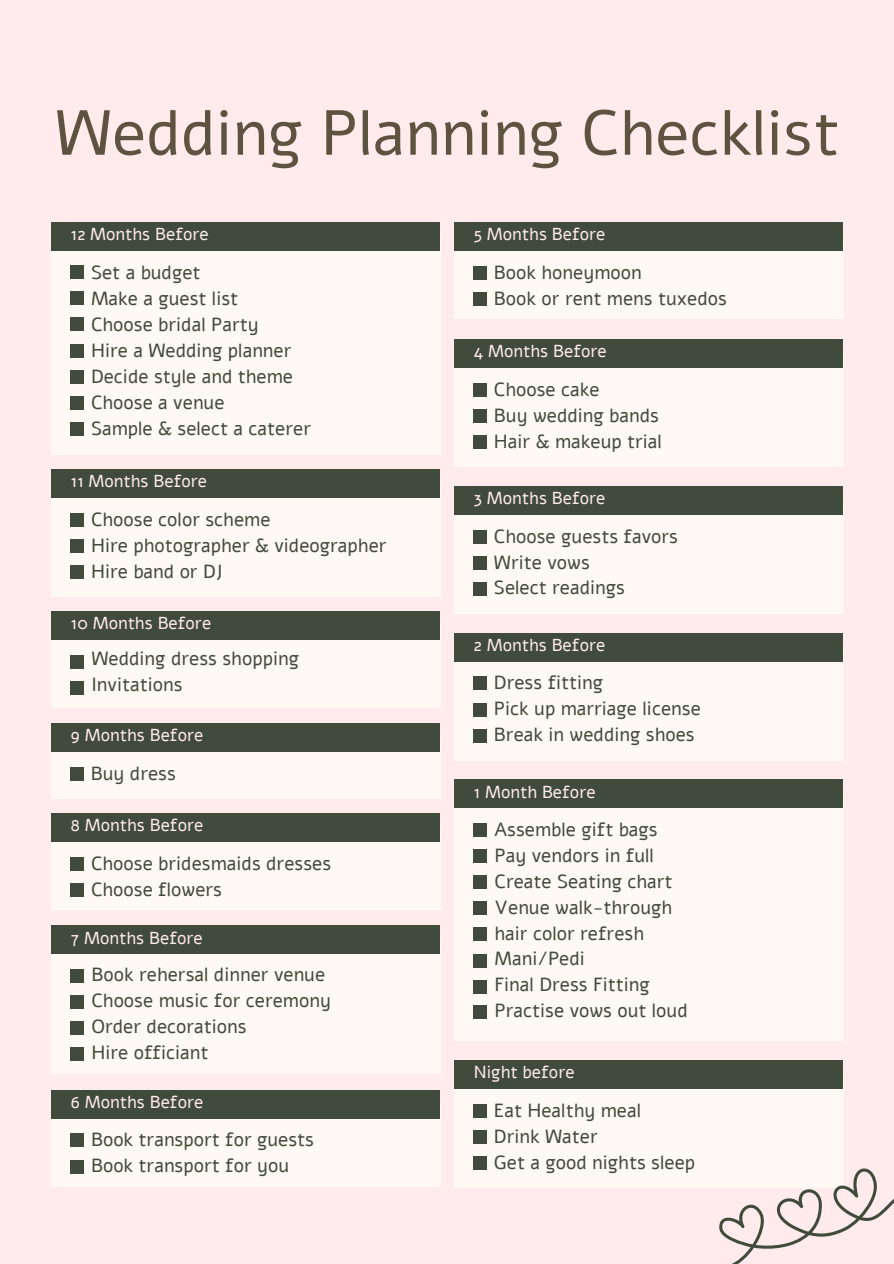
<style>
.page{position:relative;width:894px;height:1264px;background:#fff}
.page>*{position:absolute;margin:0;border:0;box-sizing:border-box;transform-origin:0 0}
.t1{font:63.3px "Alef";color:#5d5340}
.t2{font:18.9px/26px "Alef";color:#414b3b}
.t3{font:17.25px "Alef";color:#ffebeb}
</style>
<div class="page">
<div style="left:0;top:0;width:893px;height:1263px;background:#ffebeb"></div>
<div style="left:51px;top:827px;width:389px;height:83px;background:#fff9f3"></div>
<div style="left:51px;top:813px;width:388px;height:28px;background:#414b3b"></div>
<div style="left:71px;top:857px;width:13px;height:13px;background:#414b3b"></div>
<div style="left:71px;top:883px;width:13px;height:13px;background:#414b3b"></div>
<div style="left:51px;top:483px;width:389px;height:113px;background:#fff9f3"></div>
<div style="left:51px;top:469px;width:388px;height:28px;background:#414b3b"></div>
<div style="left:71px;top:513px;width:13px;height:13px;background:#414b3b"></div>
<div style="left:71px;top:539px;width:13px;height:13px;background:#414b3b"></div>
<div style="left:71px;top:565px;width:13px;height:13px;background:#414b3b"></div>
<div style="left:51px;top:625px;width:389px;height:82px;background:#fff9f3"></div>
<div style="left:51px;top:611px;width:388px;height:28px;background:#414b3b"></div>
<div style="left:71px;top:655px;width:13px;height:13px;background:#414b3b"></div>
<div style="left:71px;top:681px;width:13px;height:13px;background:#414b3b"></div>
<div style="left:51px;top:737px;width:389px;height:61px;background:#fff9f3"></div>
<div style="left:51px;top:723px;width:388px;height:29px;background:#414b3b"></div>
<div style="left:71px;top:767px;width:13px;height:13px;background:#414b3b"></div>
<div style="left:51px;top:236px;width:389px;height:218px;background:#fff9f3"></div>
<div style="left:51px;top:222px;width:388px;height:28px;background:#414b3b"></div>
<div style="left:71px;top:266px;width:13px;height:13px;background:#414b3b"></div>
<div style="left:71px;top:292px;width:13px;height:13px;background:#414b3b"></div>
<div style="left:71px;top:318px;width:13px;height:13px;background:#414b3b"></div>
<div style="left:71px;top:344px;width:13px;height:13px;background:#414b3b"></div>
<div style="left:71px;top:370px;width:13px;height:13px;background:#414b3b"></div>
<div style="left:71px;top:396px;width:13px;height:13px;background:#414b3b"></div>
<div style="left:71px;top:422px;width:13px;height:13px;background:#414b3b"></div>
<div style="left:51px;top:939px;width:389px;height:134px;background:#fff9f3"></div>
<div style="left:51px;top:925px;width:388px;height:29px;background:#414b3b"></div>
<div style="left:71px;top:969px;width:13px;height:13px;background:#414b3b"></div>
<div style="left:71px;top:995px;width:13px;height:13px;background:#414b3b"></div>
<div style="left:71px;top:1021px;width:13px;height:13px;background:#414b3b"></div>
<div style="left:71px;top:1047px;width:13px;height:13px;background:#414b3b"></div>
<div style="left:51px;top:1104px;width:389px;height:82px;background:#fff9f3"></div>
<div style="left:51px;top:1089px;width:388px;height:29px;background:#414b3b"></div>
<div style="left:71px;top:1133px;width:13px;height:13px;background:#414b3b"></div>
<div style="left:71px;top:1160px;width:13px;height:13px;background:#414b3b"></div>
<div style="left:454px;top:236px;width:389px;height:83px;background:#fff9f3"></div>
<div style="left:454px;top:222px;width:387px;height:28px;background:#414b3b"></div>
<div style="left:473px;top:266px;width:13px;height:13px;background:#414b3b"></div>
<div style="left:473px;top:292px;width:13px;height:13px;background:#414b3b"></div>
<div style="left:454px;top:353px;width:389px;height:113px;background:#fff9f3"></div>
<div style="left:454px;top:339px;width:387px;height:29px;background:#414b3b"></div>
<div style="left:473px;top:383px;width:13px;height:13px;background:#414b3b"></div>
<div style="left:473px;top:409px;width:13px;height:13px;background:#414b3b"></div>
<div style="left:473px;top:435px;width:13px;height:13px;background:#414b3b"></div>
<div style="left:454px;top:500px;width:389px;height:113px;background:#fff9f3"></div>
<div style="left:454px;top:486px;width:387px;height:28px;background:#414b3b"></div>
<div style="left:473px;top:530px;width:13px;height:13px;background:#414b3b"></div>
<div style="left:473px;top:556px;width:13px;height:13px;background:#414b3b"></div>
<div style="left:473px;top:582px;width:13px;height:13px;background:#414b3b"></div>
<div style="left:454px;top:647px;width:389px;height:113px;background:#fff9f3"></div>
<div style="left:454px;top:632px;width:387px;height:29px;background:#414b3b"></div>
<div style="left:473px;top:677px;width:13px;height:13px;background:#414b3b"></div>
<div style="left:473px;top:703px;width:13px;height:13px;background:#414b3b"></div>
<div style="left:473px;top:729px;width:13px;height:13px;background:#414b3b"></div>
<div style="left:454px;top:793px;width:389px;height:247px;background:#fff9f3"></div>
<div style="left:454px;top:779px;width:387px;height:29px;background:#414b3b"></div>
<div style="left:473px;top:823px;width:13px;height:13px;background:#414b3b"></div>
<div style="left:473px;top:849px;width:13px;height:13px;background:#414b3b"></div>
<div style="left:473px;top:875px;width:13px;height:13px;background:#414b3b"></div>
<div style="left:473px;top:901px;width:13px;height:13px;background:#414b3b"></div>
<div style="left:473px;top:927px;width:13px;height:13px;background:#414b3b"></div>
<div style="left:473px;top:954px;width:13px;height:13px;background:#414b3b"></div>
<div style="left:473px;top:980px;width:13px;height:13px;background:#414b3b"></div>
<div style="left:473px;top:1005px;width:13px;height:13px;background:#414b3b"></div>
<div style="left:454px;top:1074px;width:389px;height:113px;background:#fff9f3"></div>
<div style="left:454px;top:1060px;width:387px;height:28px;background:#414b3b"></div>
<div style="left:473px;top:1104px;width:13px;height:13px;background:#414b3b"></div>
<div style="left:473px;top:1130px;width:13px;height:13px;background:#414b3b"></div>
<div style="left:473px;top:1156px;width:13px;height:13px;background:#414b3b"></div>
<svg style="left:716px;top:1163px;width:177px;height:100px"></svg>
<h1 class="t1" style="left:55px;top:91px;width:785px">Wedding Planning Checklist</h1>
<p class="t3" style="left:71px;top:223px;width:139px">12 Months Before</p>
<p class="t2" style="left:91px;top:260px;width:221px">Set a budget<br>Make a guest list<br>Choose bridal Party<br>Hire a Wedding planner<br>Decide style and theme<br>Choose a venue<br>Sample &amp; select a caterer</p>
<p class="t3" style="left:71px;top:470px;width:138px">11 Months Before</p>
<p class="t2" style="left:91px;top:506px;width:297px">Choose color scheme<br>Hire photographer &amp; videographer<br>Hire band or DJ</p>
<p class="t3" style="left:71px;top:611px;width:142px">10 Months Before</p>
<p class="t2" style="left:91px;top:646px;width:209px">Wedding dress shopping<br>Invitations</p>
<p class="t3" style="left:71px;top:724px;width:134px">9 Months Before</p>
<p class="t2" style="left:91px;top:760px;width:87px">Buy dress</p>
<p class="t3" style="left:71px;top:814px;width:134px">8 Months Before</p>
<p class="t2" style="left:91px;top:850px;width:242px">Choose bridesmaids dresses<br>Choose flowers</p>
<p class="t3" style="left:71px;top:926px;width:133px">7 Months Before</p>
<p class="t2" style="left:91px;top:961px;width:241px">Book rehersal dinner venue<br>Choose music for ceremony<br>Order decorations<br>Hire officiant</p>
<p class="t3" style="left:71px;top:1090px;width:134px">6 Months Before</p>
<p class="t2" style="left:91px;top:1127px;width:224px">Book transport for guests<br>Book transport for you</p>
<p class="t3" style="left:473px;top:223px;width:133px">5 Months Before</p>
<p class="t2" style="left:494px;top:259px;width:234px">Book honeymoon<br>Book or rent mens tuxedos</p>
<p class="t3" style="left:473px;top:340px;width:134px">4 Months Before</p>
<p class="t2" style="left:494px;top:376px;width:169px">Choose cake<br>Buy wedding bands<br>Hair &amp; makeup trial</p>
<p class="t3" style="left:473px;top:487px;width:133px">3 Months Before</p>
<p class="t2" style="left:494px;top:523px;width:185px">Choose guests favors<br>Write vows<br>Select readings</p>
<p class="t3" style="left:473px;top:633px;width:133px">2 Months Before</p>
<p class="t2" style="left:494px;top:670px;width:208px">Dress fitting<br>Pick up marriage license<br>Break in wedding shoes</p>
<p class="t3" style="left:473px;top:780px;width:123px">1 Month Before</p>
<p class="t2" style="left:494px;top:816px;width:195px">Assemble gift bags<br>Pay vendors in full<br>Create Seating chart<br>Venue walk-through hair color refresh<br>Mani/Pedi<br>Final Dress Fitting<br>Practise vows out loud</p>
<p class="t3" style="left:473px;top:1060px;width:102px">Night before</p>
<p class="t2" style="left:494px;top:1097px;width:203px">Eat Healthy meal<br>Drink Water<br>Get a good nights sleep</p>
</div>
